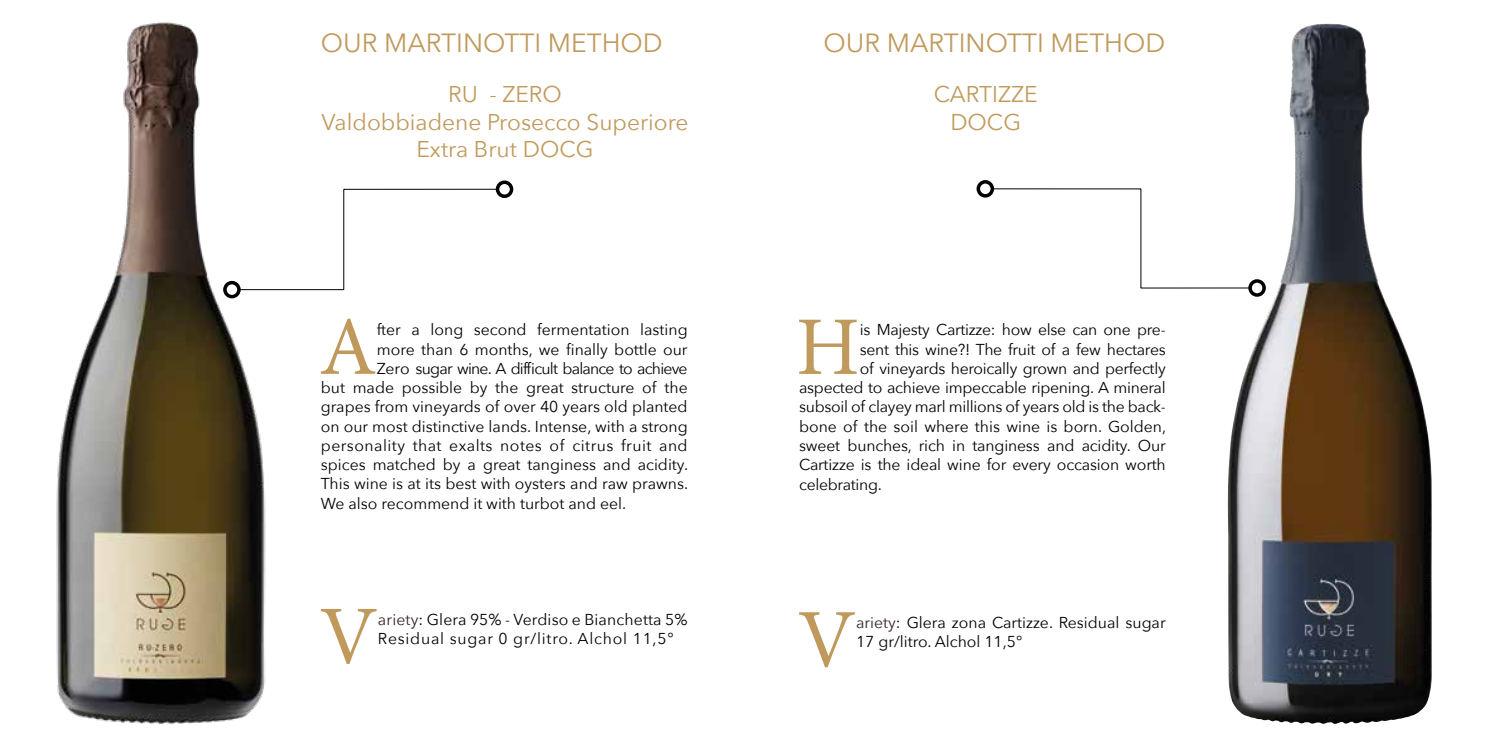
<style>
.page{position:relative;width:1489px;height:745px;background:#fff}
.page>*{position:absolute;margin:0;border:0;box-sizing:border-box;transform-origin:0 0}
.t1{font:83.3px "Minion Pro";color:#c09a5c}
.t2{font:26.25px "Avenir Next";color:#c09a5c}
.t3{font:22.75px/27.3px "Avenir Next";color:#c09a5c;text-align:center}
.t4{font:15.75px/19.2px "Avenir Next";color:#000}
.t5{font:15.75px "Avenir Next";letter-spacing:-.02em;color:#000}
.t6{font:15.75px "Avenir Next";letter-spacing:.03em;color:#000}
.t7{font:15.75px "Avenir Next";letter-spacing:-.05em;color:#000}
.s1{color:#312421}
</style>
<div class="page">
<img style="left:1227px;top:24px;width:204px;height:699px">
<img style="left:56px;top:22px;width:212px;height:702px">
<svg style="left:238px;top:188px;width:260px;height:102px"></svg>
<div style="left:496px;top:180px;width:17px;height:18px;border:4px solid #000;border-radius:50%"></div>
<div style="left:223px;top:281px;width:18px;height:17px;border:4px solid #000;border-radius:50%"></div>
<svg style="left:991px;top:188px;width:259px;height:101px"></svg>
<div style="left:976px;top:180px;width:18px;height:17px;border:4px solid #000;border-radius:50%"></div>
<div style="left:1248px;top:279px;width:17px;height:17px;border:4px solid #000;border-radius:50%"></div>
<h2 class="t2" style="left:321px;top:21px;width:343px">OUR MARTINOTTI METHOD</h2>
<h2 class="t2" style="left:823px;top:21px;width:343px">OUR MARTINOTTI METHOD</h2>
<h3 class="t3" style="left:321px;top:80px;width:369px">RU - ZERO<br>Valdobbiadene Prosecco Superiore<br>Extra Brut DOCG</h3>
<h3 class="t3" style="left:933px;top:80px;width:105px">CARTIZZE<br>DOCG</h3>
<h1 class="t1" style="left:319px;top:291px;width:59px">A</h1>
<p class="t4" style="left:377px;top:319px;width:312px">fter a long second fermentation lasting</p>
<p class="t4" style="left:377px;top:338px;width:312px">more than 6 months, we finally bottle our</p>
<p class="t7" style="left:377px;top:355px;width:312px">Zero sugar wine. A difficult balance to achieve</p>
<p class="t4" style="left:321px;top:377px;width:368px">but made possible by the great structure of the</p>
<p class="t4" style="left:321px;top:396px;width:368px">grapes from vineyards of over 40 years old planted</p>
<p class="t4" style="left:321px;top:415px;width:368px">on our most distinctive lands. Intense, with a strong</p>
<p class="t6" style="left:321px;top:432px;width:368px">personality that exalts notes of citrus fruit and</p>
<p class="t4" style="left:321px;top:454px;width:369px">spices matched by a great tanginess and acidity.</p>
<p class="t4" style="left:321px;top:473px;width:369px">This wine is at its best with oysters and raw prawns.</p>
<p class="t4" style="left:321px;top:492px;width:307px">We also recommend it with turbot and eel.</p>
<h1 class="t1" style="left:795px;top:291px;width:65px">H</h1>
<p class="t5" style="left:859px;top:316px;width:307px">is Majesty Cartizze: how else can one pre-</p>
<p class="t5" style="left:859px;top:335px;width:307px">sent this wine?! The fruit of a few hectares</p>
<p class="t5" style="left:859px;top:355px;width:307px">of vineyards heroically grown and perfectly</p>
<p class="t5" style="left:799px;top:374px;width:368px">aspected to achieve impeccable ripening. A mineral</p>
<p class="t5" style="left:799px;top:393px;width:368px">subsoil of clayey marl millions of years old is the back-</p>
<p class="t4" style="left:799px;top:415px;width:368px">bone of the soil where this wine is born. Golden,</p>
<p class="t4" style="left:799px;top:435px;width:368px">sweet bunches, rich in tanginess and acidity. Our</p>
<p class="t4" style="left:799px;top:454px;width:368px">Cartizze is the ideal wine for every occasion worth</p>
<p class="t5" style="left:799px;top:470px;width:84px">celebrating.</p>
<h1 class="t1" style="left:319px;top:580px;width:60px">V</h1>
<p class="t4" style="left:378px;top:608px;width:311px"><span class="s1">ariety</span>: Glera 95% - Verdiso e Bianchetta 5%<br>Residual sugar 0 gr/litro. Alchol 11,5°</p>
<h1 class="t1" style="left:797px;top:583px;width:60px">V</h1>
<p class="t4" style="left:856px;top:611px;width:311px"><span class="s1">ariety</span>: Glera zona Cartizze. Residual sugar<br>17 gr/litro. Alchol 11,5°</p>
</div>
